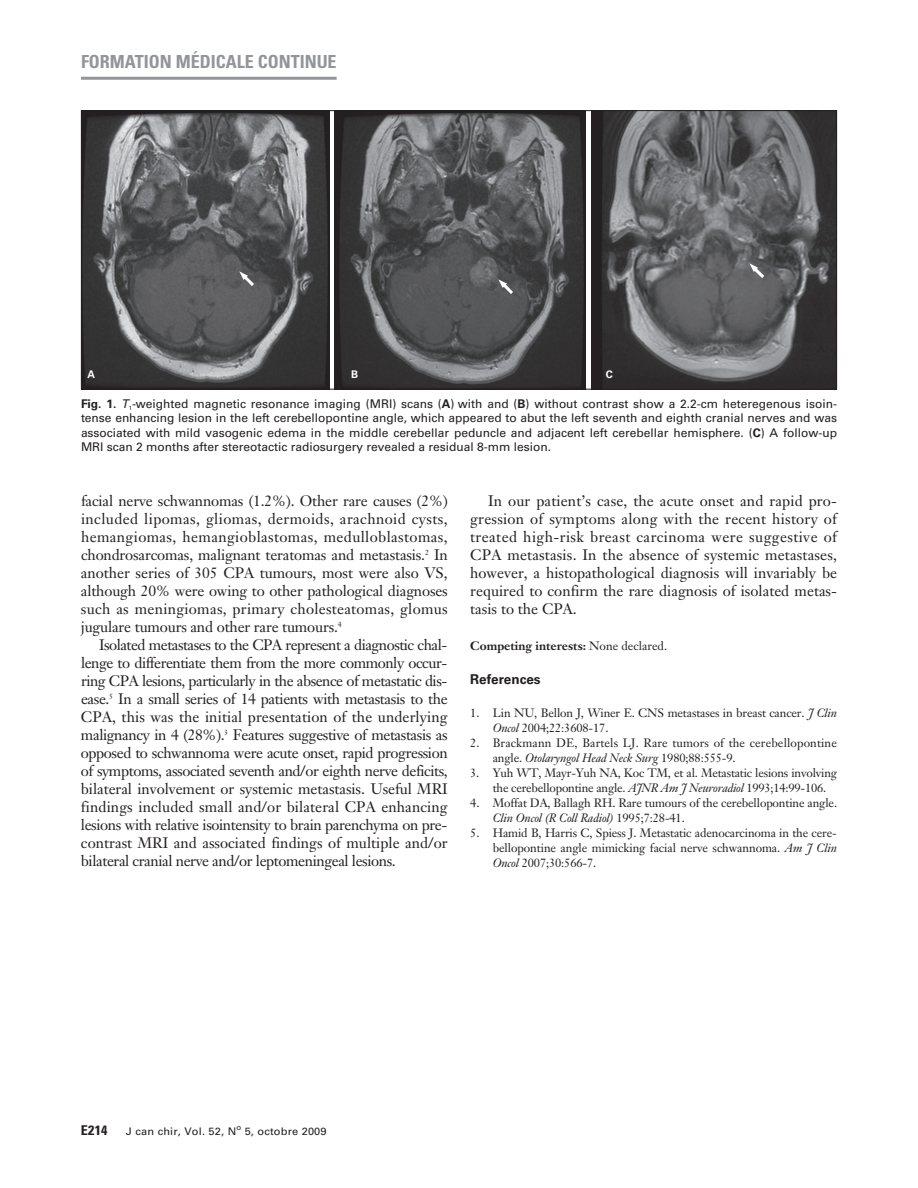
<style>
.page{position:relative;width:918px;height:1188px;background:#fff}
.page>*{position:absolute;margin:0;border:0;box-sizing:border-box;transform-origin:0 0}
.t1{font:700 condensed 18px "Univers";color:#939598}
.t2{font:15px/18px "Janson Text";letter-spacing:-.01em;color:#231f20;text-align:justify}
.t3{font:700 13.5px "Univers";color:#231f20}
.t4{font:700 condensed 13.5px "Univers";color:#231f20;scale:1.05 1}
.t5{font:12px/15px "Janson Text";letter-spacing:-.01em;color:#231f20}
.t6{font:12px/14.2px "Univers";color:#231f20;text-align:justify}
.t7{font:12px/15px "Janson Text";letter-spacing:.01em;color:#231f20}
.t8{font:700 12px "Janson Text";color:#231f20}
.t9{font:10.5px "Univers";letter-spacing:.015em;color:#231f20;scale:1.05 1}
.t10{font:700 10.5px "Univers";color:#fff}
.t11{font:7.5px "Univers";color:#231f20;scale:1.05 1}
.s1{font-weight:700}
.s2{font-style:italic}
.s3{font-weight:400}
</style>
<div class="page">
<hr style="left:81px;top:77px;width:256px;height:3px;background:#939598">
<img style="left:83px;top:112px;width:246px;height:276px">
<img style="left:335px;top:112px;width:251px;height:276px">
<img style="left:591px;top:112px;width:244px;height:276px">
<svg style="left:239px;top:271px;width:15px;height:15px"></svg>
<svg style="left:498px;top:279px;width:15px;height:15px"></svg>
<svg style="left:750px;top:263px;width:14px;height:15px"></svg>
<p class="t1" style="left:81px;top:55px;width:257px">FORMATION MÉDICALE CONTINUE</p>
<p class="t10" style="left:87px;top:371px;width:9px">A</p>
<p class="t10" style="left:351px;top:371px;width:9px">B</p>
<p class="t10" style="left:606px;top:371px;width:9px">C</p>
<p class="t6" style="left:81px;top:398px;width:758px"><span class="s1">Fig. 1.</span> <span class="s2">T</span><sub>1</sub>-weighted magnetic resonance imaging (MRI) scans (<span class="s1">A</span>) with and (<span class="s1">B</span>) without contrast show a 2.2-cm heteregenous isoin&shy;tense enhancing lesion in the left cerebellopontine angle, which appeared to abut the left seventh and eighth cranial nerves and was associated with mild vasogenic edema in the middle cerebellar peduncle and adjacent left cerebellar hemisphere. (<span class="s1">C</span>) A follow-up MRI scan 2 months after stereotactic radiosurgery revealed a residual 8-mm lesion.</p>
<p class="t2" style="left:81px;top:494px;width:368px">facial nerve schwannomas (1.2%). Other rare causes (2%) included lipomas, gliomas, dermoids, arachnoid cysts, hemangiomas, hemangioblastomas, medulloblastomas, chondrosarcomas, malignant teratomas and metastasis.<sup>2</sup> In another series of 305 CPA tumours, most were also VS, although 20% were owing to other pathological diagnoses such as meningiomas, primary cholesteatomas, glomus jugulare tumours and other rare tumours.<sup>4</sup></p>
<p class="t2" style="left:81px;top:638px;width:368px;text-indent:18px">Isolated metastases to the CPA represent a diagnostic chal&shy;lenge to differentiate them from the more commonly occur&shy;ring CPA lesions, particularly in the absence of metastatic dis&shy;ease.<sup>5</sup> In a small series of 14 patients with metastasis to the CPA, this was the initial presentation of the underlying malignancy in 4 (28%).<sup>3</sup> Features suggestive of metastasis as opposed to schwannoma were acute onset, rapid progression of symptoms, associated seventh and/or eighth nerve deficits, bilateral involvement or systemic metastasis. Useful MRI findings included small and/or bilateral CPA enhancing lesions with relative isointensity to brain parenchyma on pre&shy;contrast MRI and associated findings of multiple and/or bilateral cranial nerve and/or leptomeningeal lesions.</p>
<p class="t2" style="left:470px;top:494px;width:368px;text-indent:18px">In our patient’s case, the acute onset and rapid pro&shy;gression of symptoms along with the recent history of treated high-risk breast carcinoma were suggestive of CPA metastasis. In the absence of systemic metastases, however, a histopathological diagnosis will invariably be required to confirm the rare diagnosis of isolated metas&shy;tasis to the CPA.</p>
<p class="t8" style="left:470px;top:641px;width:198px">Competing interests: <span class="s3">None declared.</span></p>
<p class="t3" style="left:470px;top:674px;width:72px">References</p>
<p class="t5" style="left:493px;top:706px;width:346px;text-indent:-22px">1. Lin NU, Bellon J, Winer E. CNS metastases in breast cancer. <span class="s2">J Clin<br>Oncol</span> 2004;22:3608-17.</p>
<p class="t7" style="left:493px;top:736px;width:346px;text-indent:-22px">2. Brackmann DE, Bartels LJ. Rare tumors of the cerebellopontine angle. <span class="s2">Otolaryngol Head Neck Surg</span> 1980;88:555-9.</p>
<p class="t5" style="left:493px;top:766px;width:346px;text-indent:-22px">3. Yuh WT, Mayr-Yuh NA, Koc TM, et al. Metastatic lesions involving the cerebellopontine angle. <span class="s2">AJNR Am J Neuroradiol</span> 1993;14:99-106.</p>
<p class="t5" style="left:493px;top:796px;width:346px;text-indent:-22px">4. Moffat DA, Ballagh RH. Rare tumours of the cerebellopontine angle.<br><span class="s2">Clin Oncol (R Coll Radiol)</span> 1995;7:28-41.</p>
<p class="t5" style="left:493px;top:826px;width:346px;text-align:justify;text-indent:-22px">5. Hamid B, Harris C, Spiess J. Metastatic adenocarcinoma in the cere&shy;bellopontine angle mimicking facial nerve schwannoma. <span class="s2">Am J Clin Oncol</span> 2007;30:566-7.</p>
<p class="t4" style="left:81px;top:1126px;width:27px">E214</p>
<p class="t9" style="left:126px;top:1128px;width:107px">J can chir, Vol. 52, N</p>
<p class="t11" style="left:236px;top:1124px;width:6px">o</p>
<p class="t9" style="left:245px;top:1128px;width:80px">5, octobre 2009</p>
</div>
